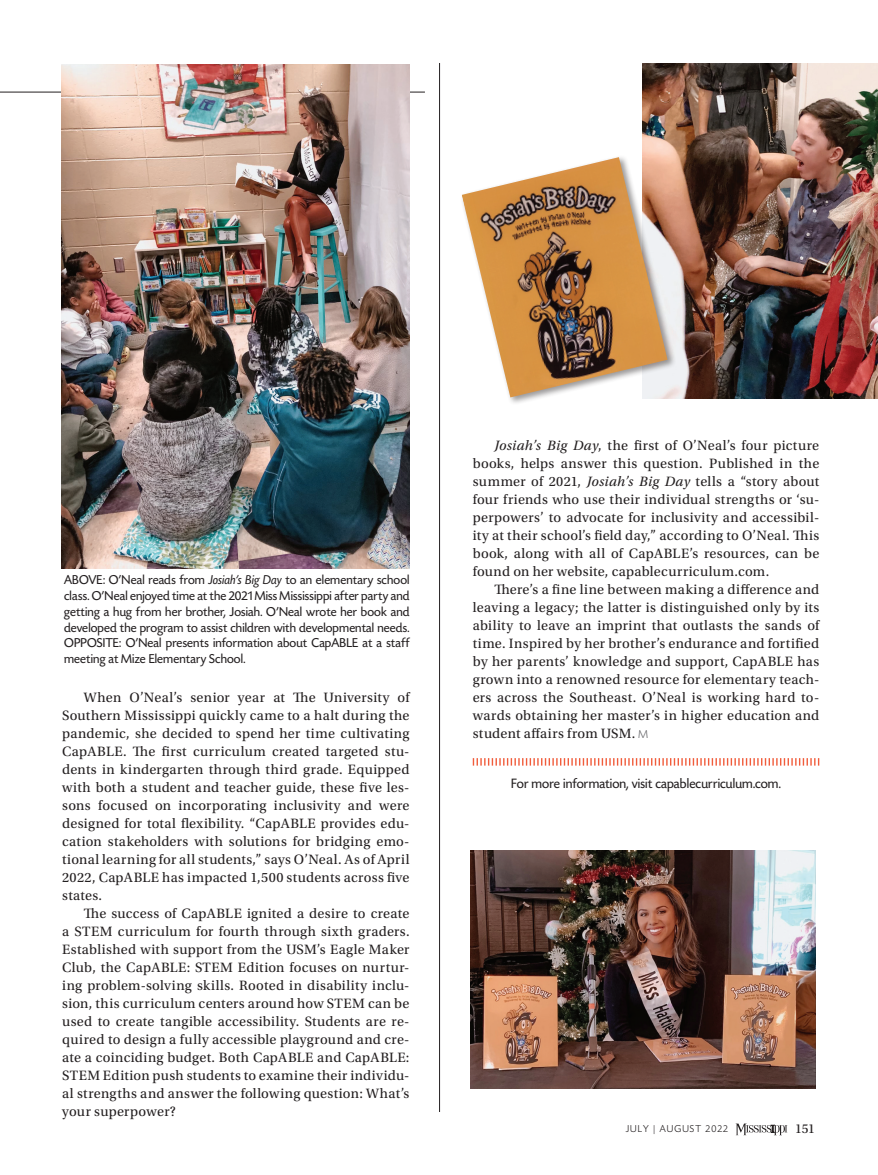
<style>
.page{position:relative;width:878px;height:1175px;background:#fff}
.page>*{position:absolute;margin:0;border:0;box-sizing:border-box;transform-origin:0 0}
.t1{font:14.25px/18px "Utopia Std";letter-spacing:.02em;color:#231f20;text-align:justify}
.t2{font:14.25px "Today Sans HEFOP";letter-spacing:.005em;color:#231f20}
.t3{font:13.5px/15.8px "Today Sans HEFOP";letter-spacing:.01em;color:#231f20;text-align:justify}
.t4{font:13.5px "Utopia Std";color:#231f20}
.t5{font:300 10.5px "Today Sans HEFOP";letter-spacing:.1em;color:#231f20}
.s1{font-style:italic}
.s2{font-family:"Today Sans HEFOP";font-weight:300;font-size:12.15px;color:#636366}
</style>
<div class="page">
<hr style="left:0;top:92px;width:425px;height:1px;background:#231f20">
<hr style="left:439px;top:63px;width:1px;height:1049px;background:#231f20">
<img style="left:61px;top:64px;width:348px;height:505px">
<svg style="left:472px;top:758px;width:347px;height:7px"></svg>
<img style="left:470px;top:850px;width:345px;height:238px">
<img style="left:642px;top:64px;width:236px;height:335px">
<div style="left:460px;top:155px;width:216px;height:250px;background:#231f20;opacity:.45"></div>
<img style="left:461px;top:157px;width:206px;height:240px">
<svg style="left:735px;top:1123px;width:52px;height:12px"></svg>
<p class="t3" style="left:64px;top:572px;width:347px">ABOVE: O’Neal reads from <span class="s1">Josiah’s Big Day</span> to an elementary school class. O’Neal enjoyed time at the 2021 Miss Mississippi after party and getting a hug from her brother, Josiah. O’Neal wrote her book and developed the program to assist children with developmental needs.<br>OPPOSITE: O’Neal presents information about CapABLE at a staff meeting at Mize Elementary School.</p>
<p class="t1" style="left:62px;top:689px;width:349px;text-indent:22px">When O’Neal’s senior year at The University of Southern Mississippi quickly came to a halt during the pandemic, she decided to spend her time cultivating CapABLE. The first curriculum created targeted stu&shy;dents in kindergarten through third grade. Equipped with both a student and teacher guide, these five les&shy;sons focused on incorporating inclusivity and were designed for total flexibility. “CapABLE provides edu&shy;cation stakeholders with solutions for bridging emo&shy;tional learning for all students,” says O’Neal. As of April 2022, CapABLE has impacted 1,500 students across five states.</p>
<p class="t1" style="left:62px;top:905px;width:349px;text-indent:22px">The success of CapABLE ignited a desire to create a STEM curriculum for fourth through sixth graders.<br>Established with support from the USM’s Eagle Maker Club, the CapABLE: STEM Edition focuses on nurtur&shy;ing problem-solving skills. Rooted in disability inclu&shy;sion, this curriculum centers around how STEM can be used to create tangible accessibility. Students are re&shy;quired to design a fully accessible playground and cre&shy;ate a coinciding budget. Both CapABLE and CapABLE:<br>STEM Edition push students to examine their individu&shy;al strengths and answer the following question: What’s your superpower?</p>
<p class="t1" style="left:472px;top:437px;width:348px;text-indent:22px"><span class="s1">Josiah’s Big Day</span>, the first of O’Neal’s four picture books, helps answer this question. Published in the summer of 2021, <span class="s1">Josiah’s Big Day</span> tells a “story about four friends who use their individual strengths or ‘su&shy;perpowers’ to advocate for inclusivity and accessibil&shy;ity at their school’s field day,” according to O’Neal. This book, along with all of CapABLE’s resources, can be found on her website, capablecurriculum.com.</p>
<p class="t1" style="left:472px;top:581px;width:348px;text-indent:22px">There’s a fine line between making a difference and leaving a legacy; the latter is distinguished only by its ability to leave an imprint that outlasts the sands of time. Inspired by her brother’s endurance and fortified by her parents’ knowledge and support, CapABLE has grown into a renowned resource for elementary teach&shy;ers across the Southeast. O’Neal is working hard to&shy;wards obtaining her master’s in higher education and student affairs from USM. <span class="s2">M</span></p>
<p class="t2" style="left:511px;top:776px;width:271px">For more information, visit capablecurriculum.com.</p>
<p class="t5" style="left:625px;top:1123px;width:104px">JULY | AUGUST 2022</p>
<p class="t4" style="left:795px;top:1121px;width:21px">151</p>
</div>
